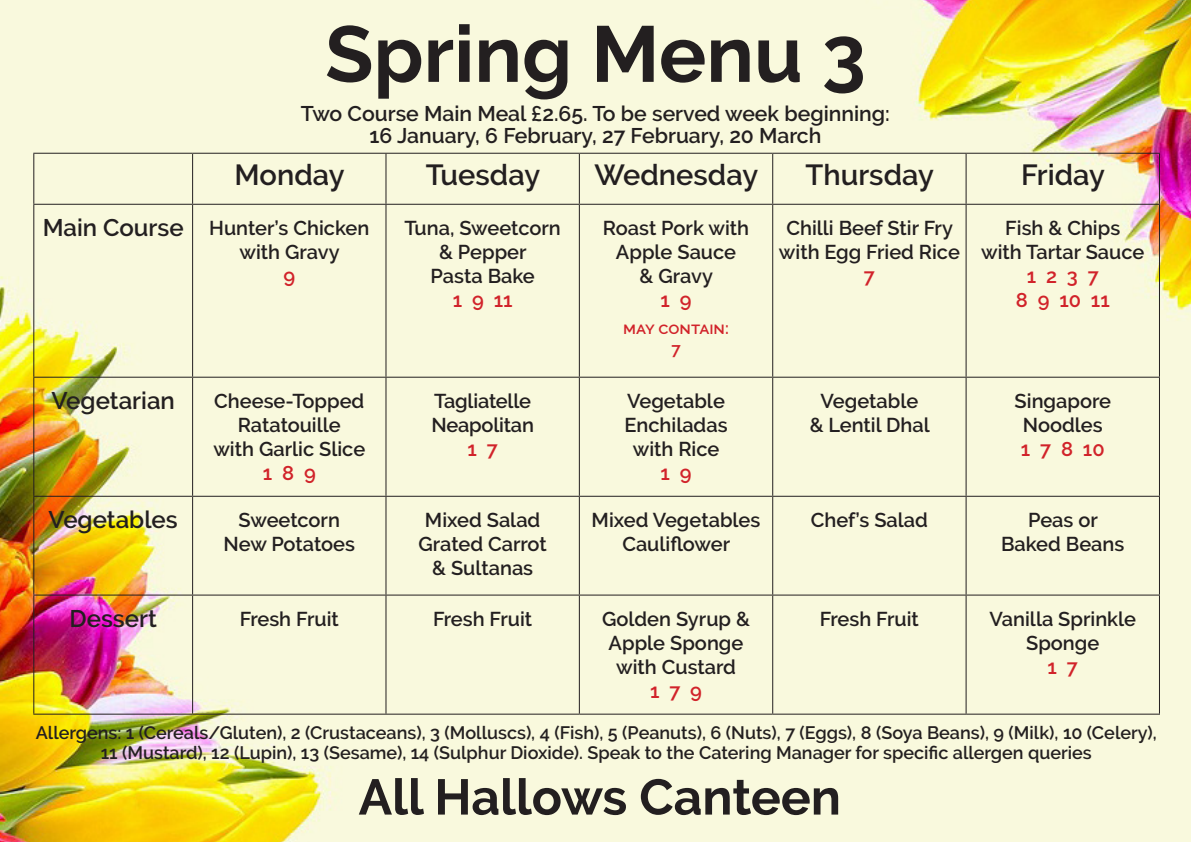
<style>
.page{position:relative;width:1191px;height:842px;background:#fff}
.page>*{position:absolute;margin:0;border:0;box-sizing:border-box;transform-origin:0 0}
.t1{font:700 79px "Raleway";color:#231f20}
.t2{font:700 50px "Raleway";color:#231f20}
.t3{font:600 29px "Raleway";color:#231f20}
.t4{font:600 24px "Raleway";color:#231f20}
.t5{font:600 21.2px/22px "Raleway";color:#231f20;text-align:center}
.t6{font:600 20px/24px "Raleway";color:#231f20;text-align:center}
.t7{font:600 20px/24px "Raleway";color:#d1232a;text-align:center}
.t8{font:600 18px/20px "Raleway";color:#231f20;text-align:center}
.t9{font:600 17px/21px "Raleway";color:#d1232a;text-align:center}
</style>
<div class="page">
<img style="left:0;top:0;width:1191px;height:842px">
<hr style="left:33px;top:153px;width:160px;height:1px;background:#231f20">
<hr style="left:33px;top:154px;width:1px;height:50px;background:#231f20">
<hr style="left:193px;top:153px;width:193px;height:1px;background:#231f20">
<hr style="left:192px;top:154px;width:1px;height:50px;background:#231f20">
<hr style="left:386px;top:153px;width:193px;height:1px;background:#231f20">
<hr style="left:385px;top:154px;width:1px;height:50px;background:#231f20">
<hr style="left:579px;top:153px;width:193px;height:1px;background:#231f20">
<hr style="left:579px;top:154px;width:1px;height:50px;background:#231f20">
<hr style="left:772px;top:153px;width:194px;height:1px;background:#231f20">
<hr style="left:772px;top:154px;width:1px;height:50px;background:#231f20">
<hr style="left:966px;top:153px;width:194px;height:1px;background:#231f20">
<hr style="left:965px;top:154px;width:1px;height:50px;background:#231f20">
<hr style="left:1159px;top:154px;width:1px;height:50px;background:#231f20">
<hr style="left:33px;top:204px;width:160px;height:1px;background:#231f20">
<hr style="left:33px;top:205px;width:1px;height:172px;background:#231f20">
<hr style="left:193px;top:204px;width:193px;height:1px;background:#231f20">
<hr style="left:192px;top:205px;width:1px;height:172px;background:#231f20">
<hr style="left:386px;top:204px;width:193px;height:1px;background:#231f20">
<hr style="left:385px;top:205px;width:1px;height:172px;background:#231f20">
<hr style="left:579px;top:204px;width:193px;height:1px;background:#231f20">
<hr style="left:579px;top:205px;width:1px;height:172px;background:#231f20">
<hr style="left:772px;top:204px;width:194px;height:1px;background:#231f20">
<hr style="left:772px;top:205px;width:1px;height:172px;background:#231f20">
<hr style="left:966px;top:204px;width:194px;height:1px;background:#231f20">
<hr style="left:965px;top:205px;width:1px;height:172px;background:#231f20">
<hr style="left:1159px;top:205px;width:1px;height:172px;background:#231f20">
<hr style="left:33px;top:377px;width:160px;height:1px;background:#231f20">
<hr style="left:33px;top:378px;width:1px;height:118px;background:#231f20">
<hr style="left:193px;top:377px;width:193px;height:1px;background:#231f20">
<hr style="left:192px;top:378px;width:1px;height:118px;background:#231f20">
<hr style="left:386px;top:377px;width:193px;height:1px;background:#231f20">
<hr style="left:385px;top:378px;width:1px;height:118px;background:#231f20">
<hr style="left:579px;top:377px;width:193px;height:1px;background:#231f20">
<hr style="left:579px;top:378px;width:1px;height:118px;background:#231f20">
<hr style="left:772px;top:377px;width:194px;height:1px;background:#231f20">
<hr style="left:772px;top:378px;width:1px;height:118px;background:#231f20">
<hr style="left:966px;top:377px;width:194px;height:1px;background:#231f20">
<hr style="left:965px;top:378px;width:1px;height:118px;background:#231f20">
<hr style="left:1159px;top:378px;width:1px;height:118px;background:#231f20">
<hr style="left:33px;top:496px;width:160px;height:1px;background:#231f20">
<hr style="left:33px;top:497px;width:1px;height:98px;background:#231f20">
<hr style="left:193px;top:496px;width:193px;height:1px;background:#231f20">
<hr style="left:192px;top:497px;width:1px;height:98px;background:#231f20">
<hr style="left:386px;top:496px;width:193px;height:1px;background:#231f20">
<hr style="left:385px;top:497px;width:1px;height:98px;background:#231f20">
<hr style="left:579px;top:496px;width:193px;height:1px;background:#231f20">
<hr style="left:579px;top:497px;width:1px;height:98px;background:#231f20">
<hr style="left:772px;top:496px;width:194px;height:1px;background:#231f20">
<hr style="left:772px;top:497px;width:1px;height:98px;background:#231f20">
<hr style="left:966px;top:496px;width:194px;height:1px;background:#231f20">
<hr style="left:965px;top:497px;width:1px;height:98px;background:#231f20">
<hr style="left:1159px;top:497px;width:1px;height:98px;background:#231f20">
<hr style="left:33px;top:595px;width:160px;height:1px;background:#231f20">
<hr style="left:33px;top:596px;width:1px;height:118px;background:#231f20">
<hr style="left:193px;top:595px;width:193px;height:1px;background:#231f20">
<hr style="left:192px;top:596px;width:1px;height:118px;background:#231f20">
<hr style="left:386px;top:595px;width:193px;height:1px;background:#231f20">
<hr style="left:385px;top:596px;width:1px;height:118px;background:#231f20">
<hr style="left:579px;top:595px;width:193px;height:1px;background:#231f20">
<hr style="left:579px;top:596px;width:1px;height:118px;background:#231f20">
<hr style="left:772px;top:595px;width:194px;height:1px;background:#231f20">
<hr style="left:772px;top:596px;width:1px;height:118px;background:#231f20">
<hr style="left:966px;top:595px;width:194px;height:1px;background:#231f20">
<hr style="left:965px;top:596px;width:1px;height:118px;background:#231f20">
<hr style="left:1159px;top:596px;width:1px;height:118px;background:#231f20">
<hr style="left:33px;top:714px;width:160px;height:1px;background:#231f20">
<hr style="left:193px;top:714px;width:193px;height:1px;background:#231f20">
<hr style="left:386px;top:714px;width:193px;height:1px;background:#231f20">
<hr style="left:579px;top:714px;width:193px;height:1px;background:#231f20">
<hr style="left:772px;top:714px;width:194px;height:1px;background:#231f20">
<hr style="left:966px;top:714px;width:194px;height:1px;background:#231f20">
<p class="t1" style="left:325px;top:9px;width:542px">Spring Menu 3</p>
<p class="t5" style="left:301px;top:103px;width:590px">Two Course Main Meal £2.65. To be served week beginning:<br>16 January, 6 February, 27 February, 20 March</p>
<p class="t3" style="left:235px;top:158px;width:112px">Monday</p>
<p class="t3" style="left:426px;top:158px;width:116px">Tuesday</p>
<p class="t3" style="left:594px;top:158px;width:165px">Wednesday</p>
<p class="t3" style="left:805px;top:158px;width:130px">Thursday</p>
<p class="t3" style="left:1021px;top:158px;width:85px">Friday</p>
<p class="t4" style="left:43px;top:214px;width:142px">Main Course</p>
<p class="t6" style="left:209px;top:216px;width:162px">Hunter’s Chicken with Gravy</p>
<p class="t7" style="left:283px;top:264px;width:13px">9</p>
<p class="t4" style="left:52px;top:386px;width:125px">Vegetarian</p>
<p class="t6" style="left:213px;top:389px;width:153px">Cheese-Topped<br>Ratatouille<br>with Garlic Slice</p>
<p class="t7" style="left:263px;top:461px;width:54px">1 8 9</p>
<p class="t4" style="left:49px;top:506px;width:131px">Vegetables</p>
<p class="t6" style="left:238px;top:508px;width:103px">Sweetcorn</p>
<p class="t6" style="left:223px;top:532px;width:133px">New Potatoes</p>
<p class="t6" style="left:404px;top:216px;width:158px">Tuna, Sweetcorn &amp; Pepper<br>Pasta Bake</p>
<p class="t7" style="left:453px;top:288px;width:61px">1 9 11</p>
<p class="t6" style="left:431px;top:389px;width:104px;text-align:left">Tagliatelle<br>Neapolitan</p>
<p class="t7" style="left:467px;top:437px;width:32px">1 7</p>
<p class="t6" style="left:425px;top:508px;width:117px">Mixed Salad</p>
<p class="t6" style="left:418px;top:532px;width:130px">Grated Carrot &amp; Sultanas</p>
<p class="t6" style="left:603px;top:216px;width:148px">Roast Pork with</p>
<p class="t6" style="left:616px;top:240px;width:122px">Apple Sauce &amp; Gravy</p>
<p class="t7" style="left:660px;top:288px;width:33px">1 9</p>
<p class="t9" style="left:623px;top:318px;width:107px">may contain:<br>7</p>
<p class="t6" style="left:624px;top:389px;width:105px">Vegetable<br>Enchiladas with Rice</p>
<p class="t7" style="left:660px;top:461px;width:33px">1 9</p>
<p class="t6" style="left:591px;top:508px;width:170px">Mixed Vegetables</p>
<p class="t6" style="left:622px;top:532px;width:109px">Cauliflower</p>
<p class="t4" style="left:70px;top:604px;width:89px">Dessert</p>
<p class="t6" style="left:240px;top:607px;width:101px">Fresh Fruit</p>
<p class="t6" style="left:433px;top:607px;width:101px">Fresh Fruit</p>
<p class="t6" style="left:602px;top:607px;width:149px">Golden Syrup &amp;<br>Apple Sponge with Custard</p>
<p class="t7" style="left:650px;top:679px;width:53px">1 7 9</p>
<p class="t6" style="left:779px;top:216px;width:182px">Chilli Beef Stir Fry with Egg Fried Rice</p>
<p class="t7" style="left:864px;top:264px;width:12px">7</p>
<p class="t6" style="left:981px;top:216px;width:165px">Fish &amp; Chips<br>with Tartar Sauce</p>
<p class="t7" style="left:1015px;top:264px;width:95px">1 2 3 7<br>8 9 10 11</p>
<p class="t6" style="left:809px;top:389px;width:121px">Vegetable<br>&amp; Lentil Dhal</p>
<p class="t6" style="left:1014px;top:389px;width:98px">Singapore<br>Noodles</p>
<p class="t7" style="left:1021px;top:437px;width:85px">1 7 8 10</p>
<p class="t6" style="left:811px;top:508px;width:119px">Chef’s Salad</p>
<p class="t6" style="left:1001px;top:508px;width:125px">Peas or<br>Baked Beans</p>
<p class="t6" style="left:820px;top:607px;width:101px">Fresh Fruit</p>
<p class="t6" style="left:989px;top:607px;width:148px">Vanilla Sprinkle<br>Sponge</p>
<p class="t7" style="left:1047px;top:655px;width:32px">1 7</p>
<p class="t8" style="left:36px;top:723px;width:1122px">Allergens: 1 (Cereals/Gluten), 2 (Crustaceans), 3 (Molluscs), 4 (Fish), 5 (Peanuts), 6 (Nuts), 7 (Eggs), 8 (Soya Beans), 9 (Milk), 10 (Celery),<br>11 (Mustard), 12 (Lupin), 13 (Sesame), 14 (Sulphur Dioxide). Speak to the Catering Manager for specific allergen queries</p>
<p class="t2" style="left:358px;top:768px;width:484px">All Hallows Canteen</p>
</div>
